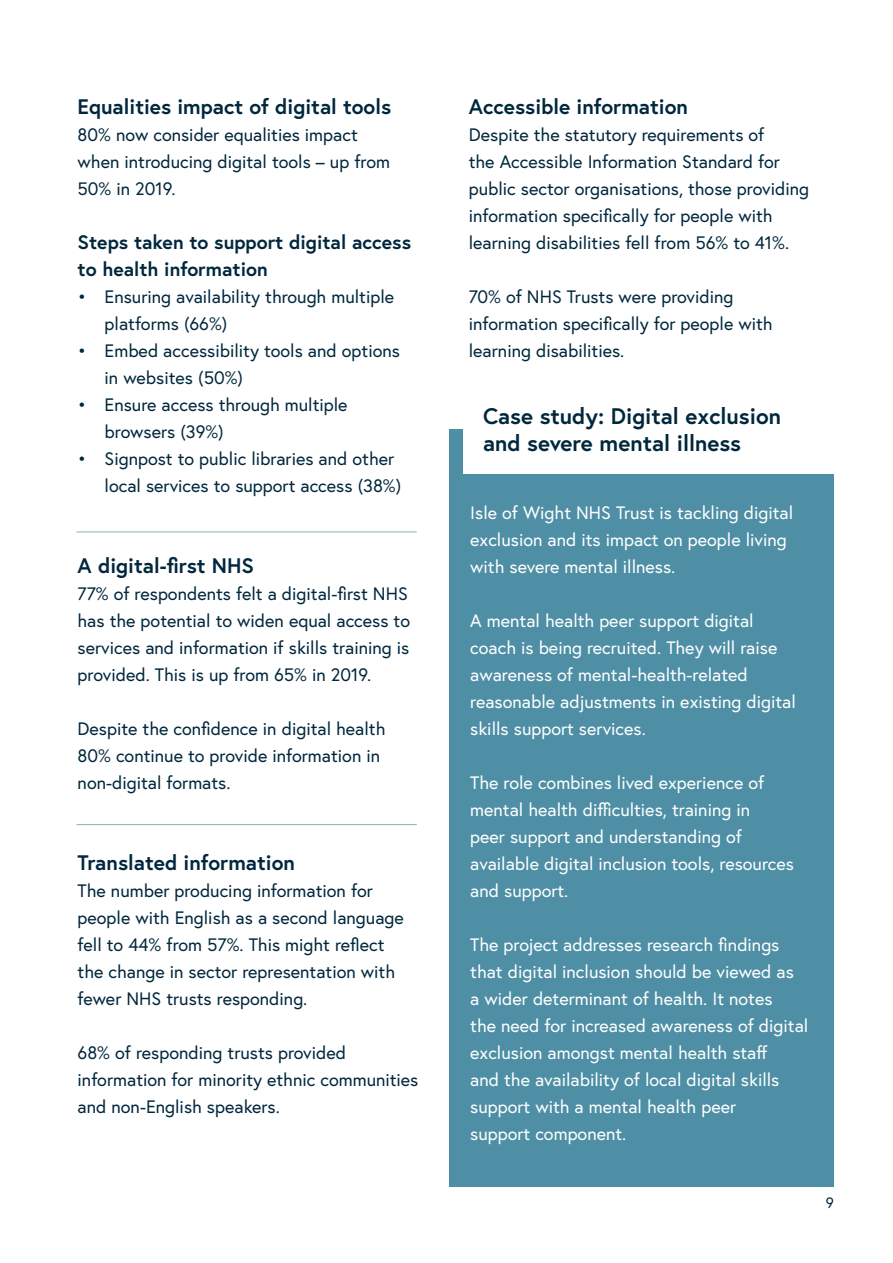
<style>
.page{position:relative;width:893px;height:1263px;background:#fff}
.page>*{position:absolute;margin:0;border:0;box-sizing:border-box;transform-origin:0 0}
.t1{font:700 22.5px/27px "Europa";color:#00273d}
.t2{font:700 21px "Europa";color:#00273d}
.t3{font:700 19.5px/27px "Europa";color:#00273d}
.t4{font:18px/27px "Europa";color:#00273d}
.t5{font:18px/27px "Europa";color:#fff}
.t6{font:15px "Europa";color:#00273d}
</style>
<div class="page">
<div style="left:449px;top:429px;width:385px;height:757px;background:#4e8fa5"></div>
<div style="left:463px;top:396px;width:376px;height:78px;background:#fff"></div>
<hr style="left:77px;top:531px;width:340px;height:1px;background:#7db3b5">
<hr style="left:77px;top:824px;width:340px;height:1px;background:#7db3b5">
<p class="t2" style="left:78px;top:93px;width:315px">Equalities impact of digital tools</p>
<p class="t4" style="left:78px;top:121px;width:314px">80% now consider equalities impact when introducing digital tools – up from<br>50% in 2019.</p>
<p class="t3" style="left:78px;top:228px;width:335px">Steps taken to support digital access to health information</p>
<p class="t4" style="left:105px;top:283px;width:291px;text-indent:-27px">• Ensuring availability through multiple platforms (66%)</p>
<p class="t4" style="left:105px;top:337px;width:297px;text-indent:-27px">• Embed accessibility tools and options in websites (50%)</p>
<p class="t4" style="left:105px;top:391px;width:245px;text-indent:-27px">• Ensure access through multiple browsers (39%)</p>
<p class="t4" style="left:105px;top:445px;width:298px;text-indent:-27px">• Signpost to public libraries and other local services to support access (38%)</p>
<p class="t2" style="left:78px;top:552px;width:178px">A digital-first NHS</p>
<p class="t4" style="left:78px;top:580px;width:334px">77% of respondents felt a digital-first NHS has the potential to widen equal access to services and information if skills training is provided. This is up from 65% in 2019.</p>
<p class="t4" style="left:78px;top:715px;width:309px">Despite the confidence in digital health<br>80% continue to provide information in non-digital formats.</p>
<p class="t2" style="left:78px;top:849px;width:219px">Translated information</p>
<p class="t4" style="left:78px;top:877px;width:328px">The number producing information for people with English as a second language fell to 44% from 57%. This might reflect the change in sector representation with fewer NHS trusts responding.</p>
<p class="t4" style="left:78px;top:1039px;width:342px">68% of responding trusts provided information for minority ethnic communities and non-English speakers.</p>
<p class="t2" style="left:469px;top:93px;width:221px">Accessible information</p>
<p class="t4" style="left:469px;top:121px;width:342px">Despite the statutory requirements of<br>the Accessible Information Standard for public sector organisations, those providing information specifically for people with learning disabilities fell from 56% to 41%.</p>
<p class="t4" style="left:469px;top:283px;width:305px">70% of NHS Trusts were providing information specifically for people with learning disabilities.</p>
<p class="t1" style="left:483px;top:402px;width:300px">Case study: Digital exclusion and severe mental illness</p>
<p class="t5" style="left:470px;top:499px;width:324px">Isle of Wight NHS Trust is tackling digital exclusion and its impact on people living with severe mental illness.</p>
<p class="t5" style="left:470px;top:607px;width:327px">A mental health peer support digital coach is being recruited. They will raise awareness of mental-health-related reasonable adjustments in existing digital skills support services.</p>
<p class="t5" style="left:470px;top:769px;width:325px">The role combines lived experience of mental health difficulties, training in<br>peer support and understanding of available digital inclusion tools, resources and support.</p>
<p class="t5" style="left:470px;top:931px;width:340px">The project addresses research findings that digital inclusion should be viewed as<br>a wider determinant of health. It notes<br>the need for increased awareness of digital exclusion amongst mental health staff<br>and the availability of local digital skills support with a mental health peer<br>support component.</p>
<p class="t6" style="left:826px;top:1193px;width:10px">9</p>
</div>
